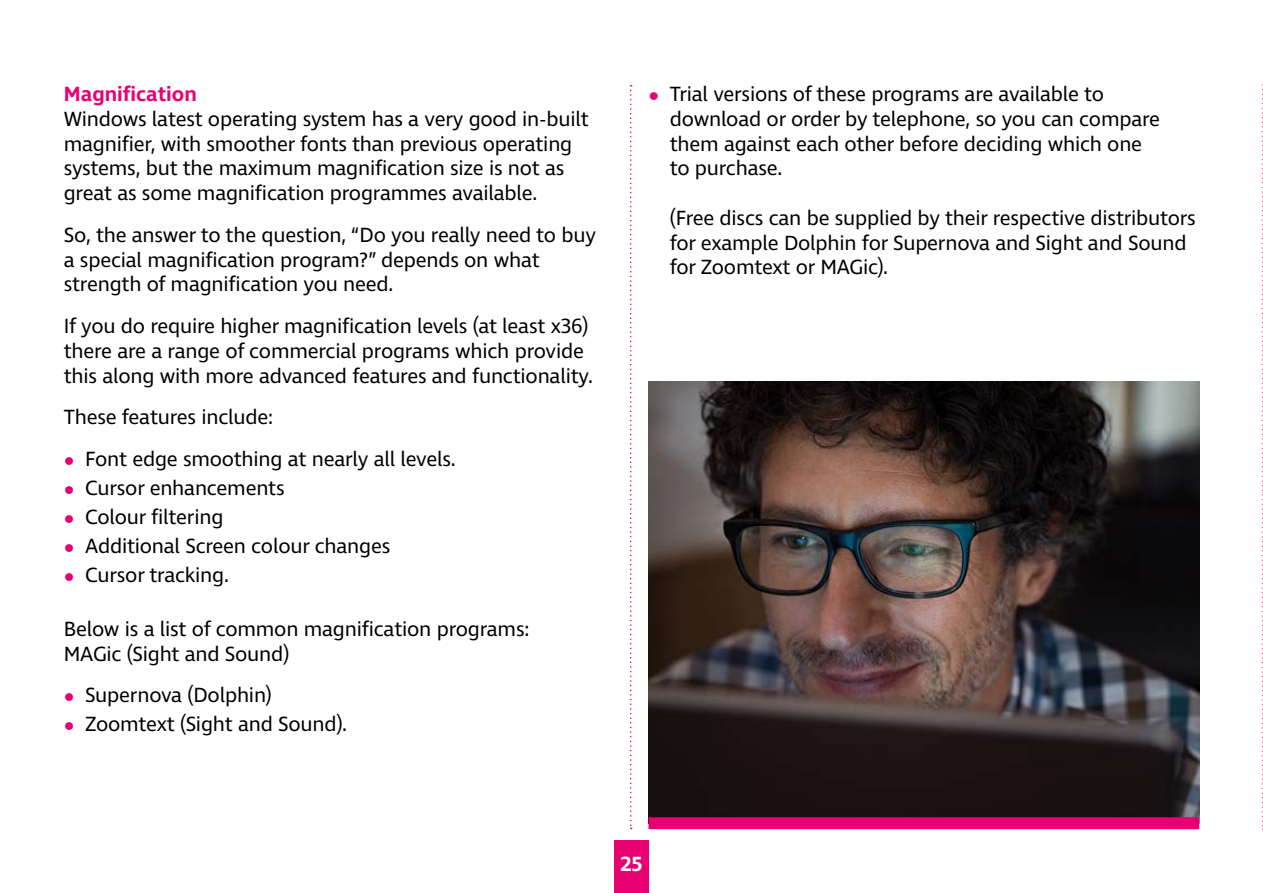
<style>
.page{position:relative;width:1263px;height:893px;background:#fff}
.page>*{position:absolute;margin:0;border:0;box-sizing:border-box;transform-origin:0 0}
.P-14{font:21px/24.8px "Ingra";letter-spacing:-.01em;color:#000}
.t1{font:600 21px "Ingra";color:#e60071}
.t2{font:600 21px "Ingra";color:#fff}
.s1{font-weight:700;font-size:27px;color:#e60071}
</style>
<div class="page">
<div style="left:614px;top:840px;width:34px;height:53px;background:#e60071"></div>
<svg style="left:1262px;top:84px;width:1px;height:746px"></svg>
<svg style="left:630px;top:85px;width:2px;height:744px"></svg>
<img style="left:648px;top:382px;width:551px;height:435px">
<div style="left:648px;top:817px;width:551px;height:12px;background:#e60071"></div>
<h4 class="t1" style="left:64px;top:81px;width:135px">Magnification</h4>
<p class="P-14" style="left:64px;top:107px;width:526px">Windows latest operating system has a very good in-built magnifier, with smoother fonts than previous operating systems, but the maximum magnification size is not as great as some magnification programmes available.</p>
<p class="P-14" style="left:64px;top:223px;width:534px">So, the answer to the question, “Do you really need to buy a special magnification program?” depends on what strength of magnification you need.</p>
<p class="P-14" style="left:64px;top:315px;width:531px">If you do require higher magnification levels (at least x36) there are a range of commercial programs which provide this along with more advanced features and functionality.</p>
<p class="P-14" style="left:64px;top:406px;width:211px">These features include:</p>
<p class="P-14" style="left:64px;top:448px;width:393px"><span class="s1">•</span> Font edge smoothing at nearly all levels.</p>
<p class="P-14" style="left:64px;top:477px;width:222px"><span class="s1">•</span> Cursor enhancements</p>
<p class="P-14" style="left:64px;top:506px;width:161px"><span class="s1">•</span> Colour filtering</p>
<p class="P-14" style="left:64px;top:535px;width:328px"><span class="s1">•</span> Additional Screen colour changes</p>
<p class="P-14" style="left:64px;top:564px;width:167px"><span class="s1">•</span> Cursor tracking.</p>
<p class="P-14" style="left:64px;top:617px;width:467px">Below is a list of common magnification programs:<br>MAGic (Sight and Sound)</p>
<p class="P-14" style="left:64px;top:684px;width:209px"><span class="s1">•</span> Supernova (Dolphin)</p>
<p class="P-14" style="left:64px;top:713px;width:285px"><span class="s1">•</span> Zoomtext (Sight and Sound).</p>
<p class="P-14" style="left:670px;top:83px;width:492px;text-indent:-21px"><span class="s1">•</span> Trial versions of these programs are available to download or order by telephone, so you can compare them against each other before deciding which one to purchase.</p>
<p class="P-14" style="left:670px;top:206px;width:528px">(Free discs can be supplied by their respective distributors for example Dolphin for Supernova and Sight and Sound for Zoomtext or MAGic).</p>
<p class="t2" style="left:620px;top:850px;width:24px">25</p>
</div>
